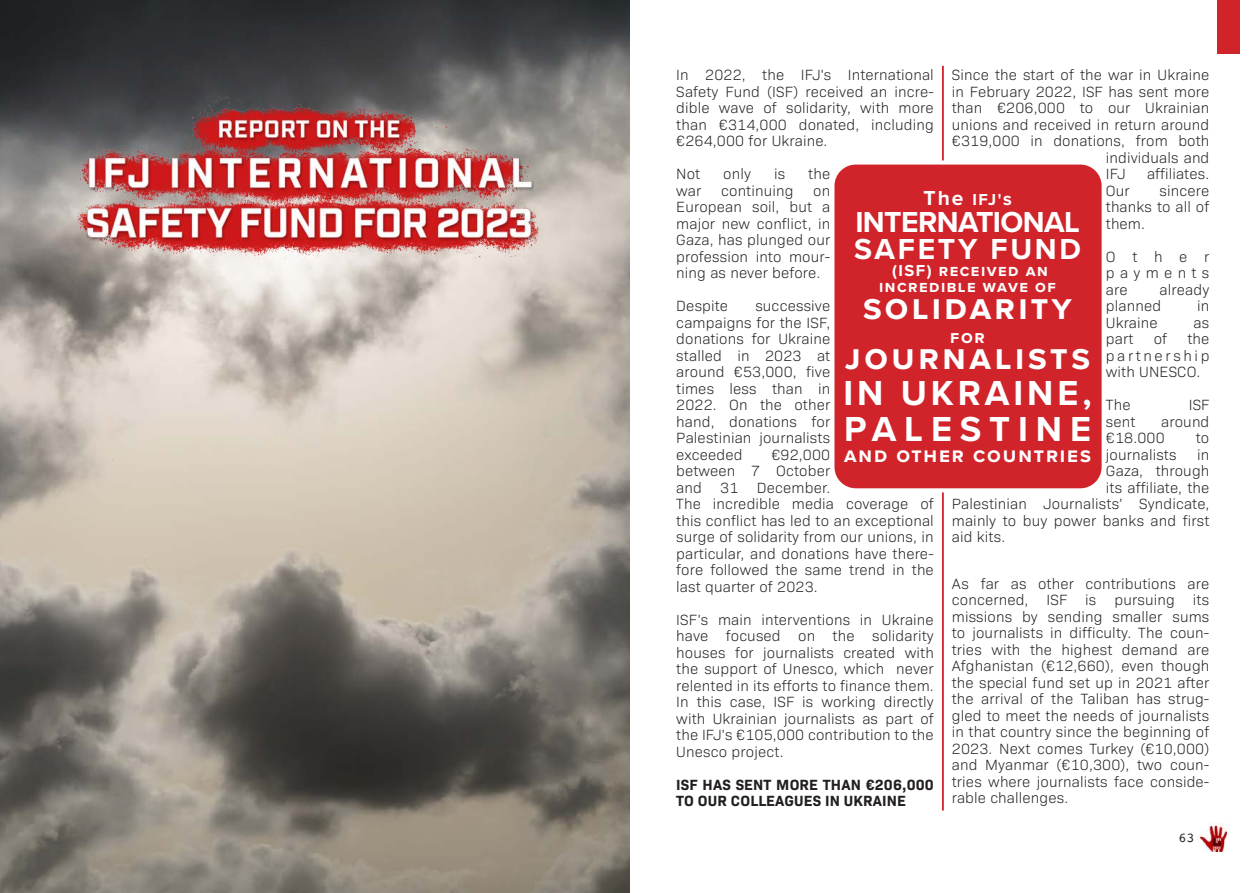
<style>
.page{position:relative;width:1259px;height:893px;background:#fff}
.page>*{position:absolute;margin:0;border:0;box-sizing:border-box;transform-origin:0 0}
.BLOC_ROUGE_mini{font:700 36px/36px "Proxima Nova";letter-spacing:.1em;color:#fff;text-align:justify}
.BLOC_ROUGE_mini-2{font:700 30px/27px "Proxima Nova";letter-spacing:-.02em;color:#fff}
.BLOC_ROUGE_mini-3{font:700 21px "Proxima Nova";letter-spacing:.09em;color:#fff}
.BLOC_ROUGE_mini-4{font:700 18px "Proxima Nova";color:#fff}
.BLOC_ROUGE_mini-5{font:700 16.5px/16.5px "Proxima Nova";letter-spacing:.09em;color:#fff;text-align:center}
.Style_de_paragraphe_2_AUCUNE_LIGNEsimple{font:300 15px/16.5px "Bio Sans";letter-spacing:.01em;color:#231f20;text-align:justify}
.Style_de_paragraphe_2_AUCUNE_LIGNEsimple-2{font:700 15px/16.5px "Bio Sans";letter-spacing:.01em;color:#231f20}
.t1{font:13.5px "Courier";color:#231f20}
.s1{font-size:21px}
</style>
<div class="page">
<img style="left:1197px;top:823px;width:31px;height:29px">
<img style="left:0;top:0;width:629px;height:893px">
<hr style="left:942px;top:66px;width:1px;height:94px;background:#d1232a">
<hr style="left:942px;top:493px;width:1px;height:317px;background:#d1232a">
<div style="left:834px;top:165px;width:267px;height:323px;background:#d1232a;border-radius:21px"></div>
<div style="left:1217px;top:0;width:22px;height:53px;background:#d1232a"></div>
<img style="left:75px;top:91px;width:466px;height:185px">
<p class="Style_de_paragraphe_2_AUCUNE_LIGNEsimple" style="left:676px;top:66px;width:259px">In 2022, the IFJ's International Safety Fund (ISF) received an incre&shy;dible wave of solidarity, with more than €314,000 donated, including €264,000 for Ukraine.</p>
<p class="Style_de_paragraphe_2_AUCUNE_LIGNEsimple" style="left:676px;top:165px;width:25px">Not</p>
<p class="Style_de_paragraphe_2_AUCUNE_LIGNEsimple" style="left:723px;top:165px;width:29px">only</p>
<p class="Style_de_paragraphe_2_AUCUNE_LIGNEsimple" style="left:774px;top:165px;width:13px">is</p>
<p class="Style_de_paragraphe_2_AUCUNE_LIGNEsimple" style="left:808px;top:165px;width:23px">the</p>
<p class="Style_de_paragraphe_2_AUCUNE_LIGNEsimple" style="left:676px;top:181px;width:27px">war</p>
<p class="Style_de_paragraphe_2_AUCUNE_LIGNEsimple" style="left:721px;top:181px;width:74px">continuing</p>
<p class="Style_de_paragraphe_2_AUCUNE_LIGNEsimple" style="left:952px;top:66px;width:259px">Since the start of the war in Ukraine</p>
<p class="Style_de_paragraphe_2_AUCUNE_LIGNEsimple" style="left:952px;top:82px;width:259px">in February 2022, ISF has sent more</p>
<p class="Style_de_paragraphe_2_AUCUNE_LIGNEsimple" style="left:952px;top:99px;width:259px">than €206,000 to our Ukrainian</p>
<p class="Style_de_paragraphe_2_AUCUNE_LIGNEsimple" style="left:952px;top:115px;width:259px">unions and received in return around</p>
<p class="Style_de_paragraphe_2_AUCUNE_LIGNEsimple" style="left:952px;top:132px;width:259px">€319,000 in donations, from both</p>
<p class="Style_de_paragraphe_2_AUCUNE_LIGNEsimple" style="left:1106px;top:148px;width:105px">individuals and</p>
<p class="Style_de_paragraphe_2_AUCUNE_LIGNEsimple" style="left:1106px;top:165px;width:21px">IFJ</p>
<p class="Style_de_paragraphe_2_AUCUNE_LIGNEsimple" style="left:1147px;top:165px;width:64px">affiliates.</p>
<p class="Style_de_paragraphe_2_AUCUNE_LIGNEsimple" style="left:1106px;top:181px;width:25px">Our</p>
<p class="Style_de_paragraphe_2_AUCUNE_LIGNEsimple" style="left:1106px;top:181px;width:105px;text-indent:54px">sincere thanks to all of them.</p>
<p class="Style_de_paragraphe_2_AUCUNE_LIGNEsimple" style="left:1106px;top:247px;width:105px">Other payments are</p>
<p class="Style_de_paragraphe_2_AUCUNE_LIGNEsimple" style="left:676px;top:181px;width:155px;text-indent:137px">on European soil, but a major new conflict, in Gaza, has plunged our profession into mour&shy;ning as never before.</p>
<p class="Style_de_paragraphe_2_AUCUNE_LIGNEsimple" style="left:676px;top:297px;width:53px">Despite</p>
<p class="BLOC_ROUGE_mini-5" style="left:923px;top:191px;width:89px"><span class="s1">The</span> IFJ's</p>
<p class="BLOC_ROUGE_mini-2" style="left:854px;top:208px;width:228px">INTERNATIONAL<br>SAFETY FUND</p>
<p class="BLOC_ROUGE_mini-5" style="left:879px;top:262px;width:178px">(ISF) received an incredible wave of</p>
<p class="BLOC_ROUGE_mini" style="left:863px;top:288px;width:210px">solidarity</p>
<p class="BLOC_ROUGE_mini-4" style="left:950px;top:324px;width:36px">for</p>
<p class="BLOC_ROUGE_mini" style="left:843px;top:338px;width:250px">journalists IN UKRAINE, PALESTINE</p>
<p class="BLOC_ROUGE_mini-3" style="left:844px;top:439px;width:248px">and other countries</p>
<p class="Style_de_paragraphe_2_AUCUNE_LIGNEsimple" style="left:1106px;top:280px;width:105px;text-indent:54px">already planned</p>
<p class="Style_de_paragraphe_2_AUCUNE_LIGNEsimple" style="left:676px;top:297px;width:155px;text-indent:79px">successive campaigns for the ISF, donations for Ukraine stalled in 2023 at around €53,000, five times less than in 2022. On the other hand, donations for Palestinian journalists exceeded</p>
<p class="Style_de_paragraphe_2_AUCUNE_LIGNEsimple" style="left:1197px;top:297px;width:14px">in</p>
<p class="Style_de_paragraphe_2_AUCUNE_LIGNEsimple" style="left:1106px;top:313px;width:53px">Ukraine</p>
<p class="Style_de_paragraphe_2_AUCUNE_LIGNEsimple" style="left:1193px;top:313px;width:17px">as</p>
<p class="Style_de_paragraphe_2_AUCUNE_LIGNEsimple" style="left:1106px;top:330px;width:29px">part</p>
<p class="Style_de_paragraphe_2_AUCUNE_LIGNEsimple" style="left:1153px;top:330px;width:15px">of</p>
<p class="Style_de_paragraphe_2_AUCUNE_LIGNEsimple" style="left:1106px;top:330px;width:105px;text-indent:81px">the partnership with UNESCO.</p>
<p class="Style_de_paragraphe_2_AUCUNE_LIGNEsimple" style="left:1106px;top:396px;width:26px">The</p>
<p class="Style_de_paragraphe_2_AUCUNE_LIGNEsimple" style="left:1188px;top:396px;width:22px">ISF</p>
<p class="Style_de_paragraphe_2_AUCUNE_LIGNEsimple" style="left:1106px;top:412px;width:31px">sent</p>
<p class="Style_de_paragraphe_2_AUCUNE_LIGNEsimple" style="left:1106px;top:412px;width:105px;text-indent:55px">around €18.000</p>
<p class="Style_de_paragraphe_2_AUCUNE_LIGNEsimple" style="left:1195px;top:429px;width:15px">to</p>
<p class="Style_de_paragraphe_2_AUCUNE_LIGNEsimple" style="left:1106px;top:445px;width:72px">journalists</p>
<p class="Style_de_paragraphe_2_AUCUNE_LIGNEsimple" style="left:1197px;top:445px;width:14px">in</p>
<p class="Style_de_paragraphe_2_AUCUNE_LIGNEsimple" style="left:1106px;top:462px;width:105px">Gaza, through</p>
<p class="Style_de_paragraphe_2_AUCUNE_LIGNEsimple" style="left:1106px;top:478px;width:105px">its affiliate, the</p>
<p class="Style_de_paragraphe_2_AUCUNE_LIGNEsimple" style="left:952px;top:495px;width:259px">Palestinian Journalists’ Syndicate,</p>
<p class="Style_de_paragraphe_2_AUCUNE_LIGNEsimple" style="left:952px;top:511px;width:259px">mainly to buy power banks and first</p>
<p class="Style_de_paragraphe_2_AUCUNE_LIGNEsimple" style="left:952px;top:528px;width:55px">aid kits.</p>
<p class="Style_de_paragraphe_2_AUCUNE_LIGNEsimple" style="left:952px;top:574px;width:259px">As far as other contributions are concerned, ISF is pursuing its missions by sending smaller sums to journalists in difficulty. The coun&shy;tries with the highest demand are Afghanistan (€12,660), even though the special fund set up in 2021 after the arrival of the Taliban has strug&shy;gled to meet the needs of journalists in that country since the beginning of 2023. Next comes Turkey (€10,000) and Myanmar (€10,300), two coun&shy;tries where journalists face conside&shy;rable challenges.</p>
<p class="Style_de_paragraphe_2_AUCUNE_LIGNEsimple" style="left:676px;top:445px;width:259px;text-align:left;text-indent:95px">€92,000<br>between 7 October<br>and 31 December.<br>The incredible media coverage of this conflict has led to an exceptional surge of solidarity from our unions, in particular, and donations have there&shy;fore followed the same trend in the last quarter of 2023.</p>
<p class="Style_de_paragraphe_2_AUCUNE_LIGNEsimple" style="left:676px;top:610px;width:259px">ISF's main interventions in Ukraine have focused on the solidarity houses for journalists created with the support of Unesco, which never relented in its efforts to finance them.<br>In this case, ISF is working directly with Ukrainian journalists as part of the IFJ's €105,000 contribution to the Unesco project.</p>
<p class="Style_de_paragraphe_2_AUCUNE_LIGNEsimple-2" style="left:676px;top:775px;width:259px">ISF HAS SENT MORE THAN €206,000<br>TO OUR COLLEAGUES IN UKRAINE</p>
<p class="t1" style="left:1178px;top:827px;width:18px">63</p>
</div>
